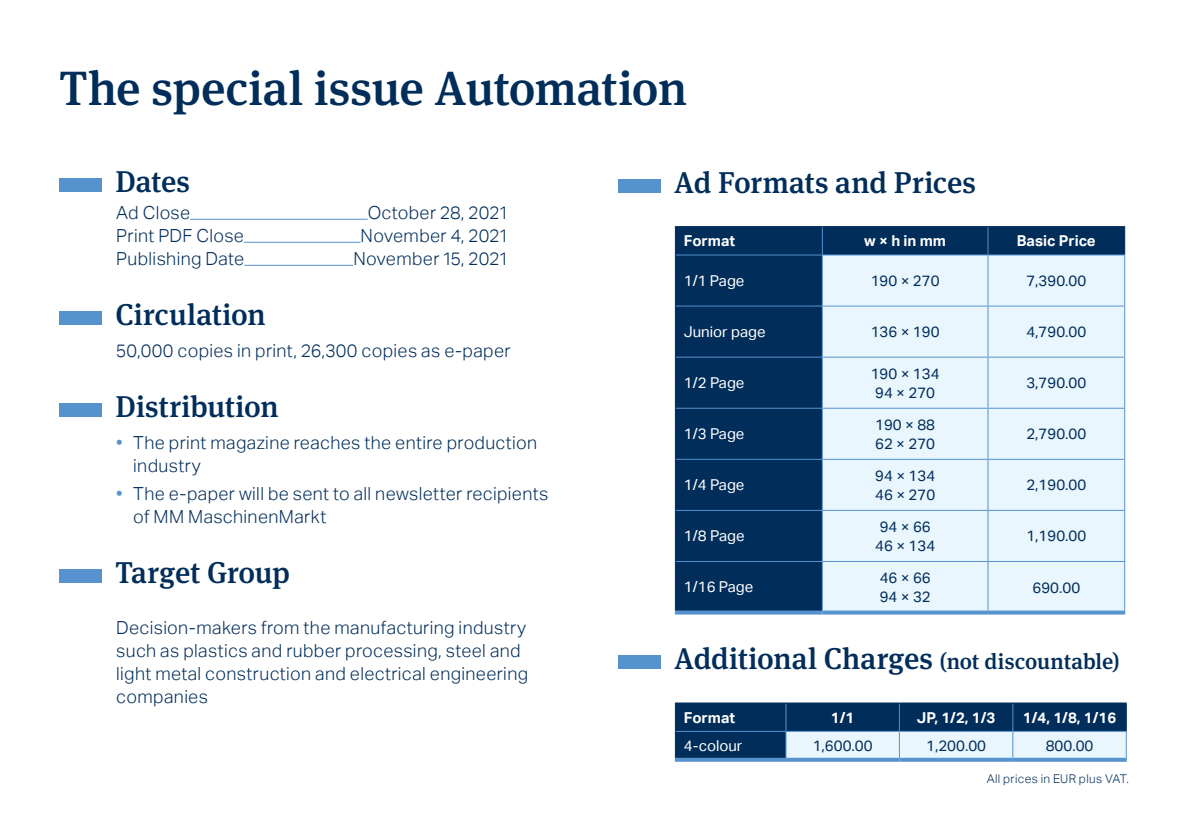
<style>
.page{position:relative;width:1191px;height:840px;background:#fff}
.page>*{position:absolute;margin:0;border:0;box-sizing:border-box;transform-origin:0 0}
.t1{font:500 48px "Meta Serif OT";letter-spacing:-.01em;color:#002d5a}
.t2{font:500 30px "Meta Serif OT";letter-spacing:-.005em;color:#002d5a}
.t3{font:300 18px/23px "Aktiv Grotesk";letter-spacing:.02em;color:#002d5a}
.t4{font:15px/19px "Aktiv Grotesk";color:#002d5a}
.t5{font:15px "Aktiv Grotesk";color:#fff}
.t6{font:700 15px "Aktiv Grotesk";color:#fff}
.t7{font:300 12px "Aktiv Grotesk";letter-spacing:.035em;color:#002d5a}
.s1{font-weight:400;color:#5692ce}
.s2{font-size:22px}
</style>
<div class="page">
<hr style="left:190px;top:219px;width:178px;height:1px;background:#5692ce">
<hr style="left:244px;top:242px;width:117px;height:1px;background:#5692ce">
<hr style="left:244px;top:265px;width:109px;height:1px;background:#5692ce">
<div style="left:60px;top:177px;width:42px;height:14px;background:#5692ce"></div>
<div style="left:60px;top:311px;width:42px;height:13px;background:#5692ce"></div>
<div style="left:60px;top:403px;width:42px;height:13px;background:#5692ce"></div>
<div style="left:60px;top:568px;width:42px;height:14px;background:#5692ce"></div>
<div style="left:618px;top:178px;width:42px;height:14px;background:#5692ce"></div>
<div style="left:676px;top:255px;width:146px;height:355px;background:#002d5a"></div>
<div style="left:823px;top:255px;width:301px;height:355px;background:#eaf6fe"></div>
<hr style="left:822px;top:255px;width:1px;height:50px;background:#5692ce">
<hr style="left:987px;top:255px;width:1px;height:50px;background:#5692ce">
<hr style="left:676px;top:305px;width:146px;height:1px;background:#5692ce">
<hr style="left:822px;top:305px;width:166px;height:1px;background:#5692ce">
<hr style="left:822px;top:306px;width:1px;height:50px;background:#5692ce">
<hr style="left:988px;top:305px;width:137px;height:1px;background:#5692ce">
<hr style="left:987px;top:306px;width:1px;height:50px;background:#5692ce">
<hr style="left:676px;top:356px;width:146px;height:1px;background:#5692ce">
<hr style="left:822px;top:356px;width:166px;height:1px;background:#5692ce">
<hr style="left:822px;top:357px;width:1px;height:50px;background:#5692ce">
<hr style="left:988px;top:356px;width:137px;height:1px;background:#5692ce">
<hr style="left:987px;top:357px;width:1px;height:50px;background:#5692ce">
<hr style="left:676px;top:407px;width:146px;height:1px;background:#5692ce">
<hr style="left:822px;top:407px;width:166px;height:1px;background:#5692ce">
<hr style="left:822px;top:408px;width:1px;height:50px;background:#5692ce">
<hr style="left:988px;top:407px;width:137px;height:1px;background:#5692ce">
<hr style="left:987px;top:408px;width:1px;height:50px;background:#5692ce">
<hr style="left:676px;top:458px;width:146px;height:1px;background:#5692ce">
<hr style="left:822px;top:458px;width:166px;height:1px;background:#5692ce">
<hr style="left:822px;top:459px;width:1px;height:50px;background:#5692ce">
<hr style="left:988px;top:458px;width:137px;height:1px;background:#5692ce">
<hr style="left:987px;top:459px;width:1px;height:50px;background:#5692ce">
<hr style="left:676px;top:509px;width:146px;height:1px;background:#5692ce">
<hr style="left:822px;top:509px;width:166px;height:1px;background:#5692ce">
<hr style="left:822px;top:510px;width:1px;height:50px;background:#5692ce">
<hr style="left:988px;top:509px;width:137px;height:1px;background:#5692ce">
<hr style="left:987px;top:510px;width:1px;height:50px;background:#5692ce">
<hr style="left:676px;top:560px;width:146px;height:1px;background:#5692ce">
<hr style="left:822px;top:560px;width:166px;height:1px;background:#5692ce">
<hr style="left:822px;top:561px;width:1px;height:49px;background:#5692ce">
<hr style="left:988px;top:560px;width:137px;height:1px;background:#5692ce">
<hr style="left:987px;top:561px;width:1px;height:49px;background:#5692ce">
<hr style="left:675px;top:255px;width:1px;height:51px;background:#002d5a">
<hr style="left:675px;top:306px;width:1px;height:51px;background:#002d5a">
<hr style="left:675px;top:357px;width:1px;height:51px;background:#002d5a">
<hr style="left:675px;top:408px;width:1px;height:51px;background:#002d5a">
<hr style="left:675px;top:459px;width:1px;height:51px;background:#002d5a">
<hr style="left:675px;top:510px;width:1px;height:51px;background:#002d5a">
<hr style="left:675px;top:561px;width:1px;height:49px;background:#002d5a">
<svg style="left:675px;top:610px;width:147px;height:4px"></svg>
<svg style="left:822px;top:610px;width:166px;height:4px"></svg>
<svg style="left:988px;top:610px;width:137px;height:4px"></svg>
<hr style="left:1124px;top:255px;width:1px;height:50px;background:#5692ce">
<hr style="left:1124px;top:306px;width:1px;height:50px;background:#5692ce">
<hr style="left:1124px;top:357px;width:1px;height:50px;background:#5692ce">
<hr style="left:1124px;top:408px;width:1px;height:50px;background:#5692ce">
<hr style="left:1124px;top:459px;width:1px;height:50px;background:#5692ce">
<hr style="left:1124px;top:510px;width:1px;height:50px;background:#5692ce">
<hr style="left:1124px;top:561px;width:1px;height:49px;background:#5692ce">
<svg style="left:675px;top:226px;width:450px;height:29px;background:#02305d"></svg>
<div style="left:618px;top:654px;width:42px;height:14px;background:#5692ce"></div>
<hr style="left:1012px;top:757px;width:114px;height:4px;background:#5692ce">
<hr style="left:675px;top:757px;width:111px;height:4px;background:#5692ce">
<hr style="left:786px;top:757px;width:113px;height:4px;background:#5692ce">
<hr style="left:899px;top:757px;width:113px;height:4px;background:#5692ce">
<svg style="left:675px;top:702px;width:451px;height:57px;background:#557798"></svg>
<h1 class="t1" style="left:60px;top:58px;width:629px">The special issue Automation</h1>
<h2 class="t2" style="left:116px;top:162px;width:76px">Dates</h2>
<p class="t3" style="left:116px;top:201px;width:75px">Ad Close</p>
<p class="t3" style="left:368px;top:201px;width:141px">October 28, 2021</p>
<p class="t3" style="left:116px;top:224px;width:129px">Print PDF Close</p>
<p class="t3" style="left:360px;top:224px;width:149px">November 4, 2021</p>
<p class="t3" style="left:116px;top:247px;width:129px">Publishing Date</p>
<p class="t3" style="left:353px;top:247px;width:156px">November 15, 2021</p>
<h2 class="t2" style="left:116px;top:295px;width:152px">Circulation</h2>
<p class="t3" style="left:116px;top:339px;width:396px">50,000 copies in print, 26,300 copies as e-paper</p>
<h2 class="t2" style="left:116px;top:387px;width:165px">Distribution</h2>
<p class="t3" style="left:133px;top:430px;width:405px;text-indent:-17px"><span class="s1">•</span> The print magazine reaches the entire production industry</p>
<p class="t3" style="left:133px;top:482px;width:416px;text-indent:-17px"><span class="s1">•</span> The e-paper will be sent to all newsletter recipients of MM MaschinenMarkt</p>
<h2 class="t2" style="left:116px;top:553px;width:176px">Target Group</h2>
<p class="t3" style="left:116px;top:615px;width:413px">Decision-makers from the manufacturing industry such as plastics and rubber processing, steel and light metal construction and electrical engineering companies</p>
<h2 class="t2" style="left:674px;top:163px;width:303px">Ad Formats and Prices</h2>
<p class="t6" style="left:684px;top:232px;width:53px">Format</p>
<p class="t6" style="left:864px;top:232px;width:83px">w × h in mm</p>
<p class="t6" style="left:1017px;top:232px;width:80px">Basic Price</p>
<p class="t5" style="left:684px;top:272px;width:62px">1/1 Page</p>
<p class="t4" style="left:870px;top:271px;width:70px">190 × 270</p>
<p class="t4" style="left:1026px;top:271px;width:61px">7,390.00</p>
<p class="t5" style="left:684px;top:323px;width:83px">Junior page</p>
<p class="t4" style="left:870px;top:322px;width:70px">136 × 190</p>
<p class="t4" style="left:1026px;top:322px;width:61px">4,790.00</p>
<p class="t5" style="left:684px;top:374px;width:62px">1/2 Page</p>
<p class="t4" style="left:870px;top:363px;width:70px">190 × 134<br>94 × 270</p>
<p class="t4" style="left:1026px;top:373px;width:61px">3,790.00</p>
<p class="t5" style="left:684px;top:425px;width:62px">1/3 Page</p>
<p class="t4" style="left:875px;top:415px;width:61px">190 × 88<br>62 × 270</p>
<p class="t4" style="left:1026px;top:424px;width:61px">2,790.00</p>
<p class="t5" style="left:684px;top:476px;width:62px">1/4 Page</p>
<p class="t4" style="left:875px;top:466px;width:61px">94 × 134<br>46 × 270</p>
<p class="t4" style="left:1026px;top:475px;width:61px">2,190.00</p>
<p class="t5" style="left:684px;top:527px;width:62px">1/8 Page</p>
<p class="t4" style="left:875px;top:517px;width:61px">94 × 66<br>46 × 134</p>
<p class="t4" style="left:1026px;top:526px;width:61px">1,190.00</p>
<p class="t5" style="left:684px;top:578px;width:71px">1/16 Page</p>
<p class="t4" style="left:879px;top:568px;width:53px">46 × 66<br>94 × 32</p>
<p class="t4" style="left:1032px;top:577px;width:49px">690.00</p>
<h2 class="t2" style="left:674px;top:639px;width:447px">Additional Charges <span class="s2">(not discountable)</span></h2>
<p class="t6" style="left:684px;top:708px;width:53px">Format</p>
<p class="t6" style="left:831px;top:708px;width:25px">1/1</p>
<p class="t6" style="left:916px;top:708px;width:80px">JP, 1/2, 1/3</p>
<p class="t6" style="left:1022px;top:708px;width:95px">1/4, 1/8, 1/16</p>
<p class="t5" style="left:684px;top:736px;width:60px">4-colour</p>
<p class="t4" style="left:812px;top:735px;width:61px">1,600.00</p>
<p class="t4" style="left:926px;top:735px;width:61px">1,200.00</p>
<p class="t4" style="left:1045px;top:735px;width:49px">800.00</p>
<p class="t7" style="left:986px;top:771px;width:144px">All prices in EUR plus VAT.</p>
</div>
